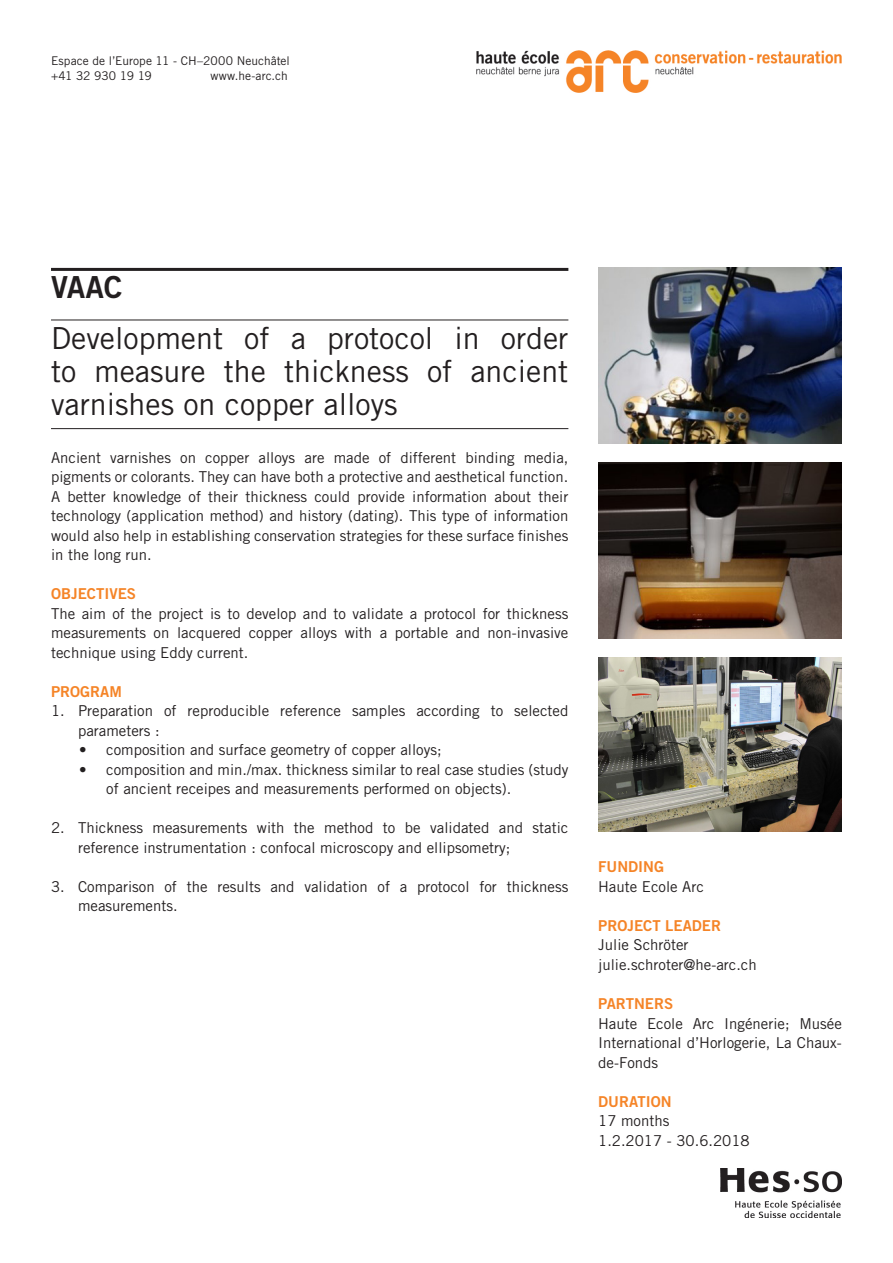
<style>
.page{position:relative;width:893px;height:1263px;background:#fff}
.page>*{position:absolute;margin:0;border:0;box-sizing:border-box;transform-origin:0 0}
.sous_titre{font:30.3px/33.3px "Trade Gothic LT Std";color:#231f20;text-align:justify}
.TITRE_PROJET{font:30.3px "Trade Gothic LT Std Bd 2";color:#231f20}
.texte_courant{font:15px/19.5px "Trade Gothic LT Std";color:#231f20}
.TITRE_RUBRIQUE_ORANG{font:15px "Trade Gothic LT Std Bd 2";color:#f58427}
.t1{font:12px/15.1px "Trade Gothic LT Std";color:#231f20}
</style>
<div class="page">
<hr style="left:51px;top:268px;width:517px;height:3px;background:#231f20">
<img style="left:720px;top:1168px;width:122px;height:49px">
<img style="left:476px;top:51px;width:366px;height:42px">
<img style="left:598px;top:268px;width:244px;height:175px">
<img style="left:598px;top:463px;width:244px;height:175px">
<img style="left:598px;top:658px;width:244px;height:173px">
<hr style="left:51px;top:320px;width:517px;height:1px;background:#231f20">
<hr style="left:51px;top:428px;width:517px;height:1px;background:#231f20">
<p class="t1" style="left:51px;top:53px;width:240px">Espace de l’Europe 11 - CH–2000 Neuchâtel +41 32 930 19 19</p>
<p class="t1" style="left:210px;top:68px;width:79px">www.he-arc.ch</p>
<p class="TITRE_PROJET" style="left:51px;top:269px;width:73px">VAAC</p>
<p class="sous_titre" style="left:51px;top:321px;width:519px">Development of a protocol in order to measure the thickness of ancient varnishes on copper alloys</p>
<p class="texte_courant" style="left:51px;top:448px;width:519px">Ancient varnishes on copper alloys are made of different binding media, pigments or colorants. They can have both a protective and aesthetical function.</p>
<p class="texte_courant" style="left:51px;top:487px;width:519px;text-align:justify">A better knowledge of their thickness could provide information about their technology (application method) and history (dating). This type of information would also help in establishing conservation strategies for these surface finishes in the long run.</p>
<p class="TITRE_RUBRIQUE_ORANG" style="left:51px;top:585px;width:87px">OBJECTIVES</p>
<p class="texte_courant" style="left:51px;top:604px;width:519px;text-align:justify">The aim of the project is to develop and to validate a protocol for thickness measurements on lacquered copper alloys with a portable and non-invasive technique using Eddy current.</p>
<p class="TITRE_RUBRIQUE_ORANG" style="left:51px;top:682px;width:72px">PROGRAM</p>
<p class="texte_courant" style="left:78px;top:701px;width:492px;text-indent:-27px">1. Preparation of reproducible reference samples according to selected parameters :</p>
<p class="texte_courant" style="left:79px;top:740px;width:364px">• composition and surface geometry of copper alloys;</p>
<p class="texte_courant" style="left:106px;top:760px;width:464px;text-indent:-27px">• composition and min./max. thickness similar to real case studies (study of ancient receipes and measurements performed on objects).</p>
<p class="texte_courant" style="left:78px;top:818px;width:492px;text-indent:-27px">2. Thickness measurements with the method to be validated and static reference instrumentation : confocal microscopy and ellipsometry;</p>
<p class="texte_courant" style="left:78px;top:877px;width:492px;text-indent:-27px">3. Comparison of the results and validation of a protocol for thickness measurements.</p>
<p class="TITRE_RUBRIQUE_ORANG" style="left:598px;top:858px;width:67px">FUNDING</p>
<p class="texte_courant" style="left:598px;top:877px;width:107px">Haute Ecole Arc</p>
<p class="TITRE_RUBRIQUE_ORANG" style="left:598px;top:916px;width:124px">PROJECT LEADER</p>
<p class="texte_courant" style="left:598px;top:935px;width:92px">Julie Schröter</p>
<p class="texte_courant" style="left:598px;top:955px;width:160px">julie.schroter@he-arc.ch</p>
<p class="TITRE_RUBRIQUE_ORANG" style="left:598px;top:994px;width:77px">PARTNERS</p>
<p class="texte_courant" style="left:598px;top:1013px;width:245px;text-align:justify">Haute Ecole Arc Ingénerie; Musée International d’Horlogerie, La Chaux&shy;de-Fonds</p>
<p class="TITRE_RUBRIQUE_ORANG" style="left:598px;top:1092px;width:75px">DURATION</p>
<p class="texte_courant" style="left:598px;top:1111px;width:73px">17 months</p>
<p class="texte_courant" style="left:598px;top:1130px;width:153px">1.2.2017 - 30.6.2018</p>
</div>
